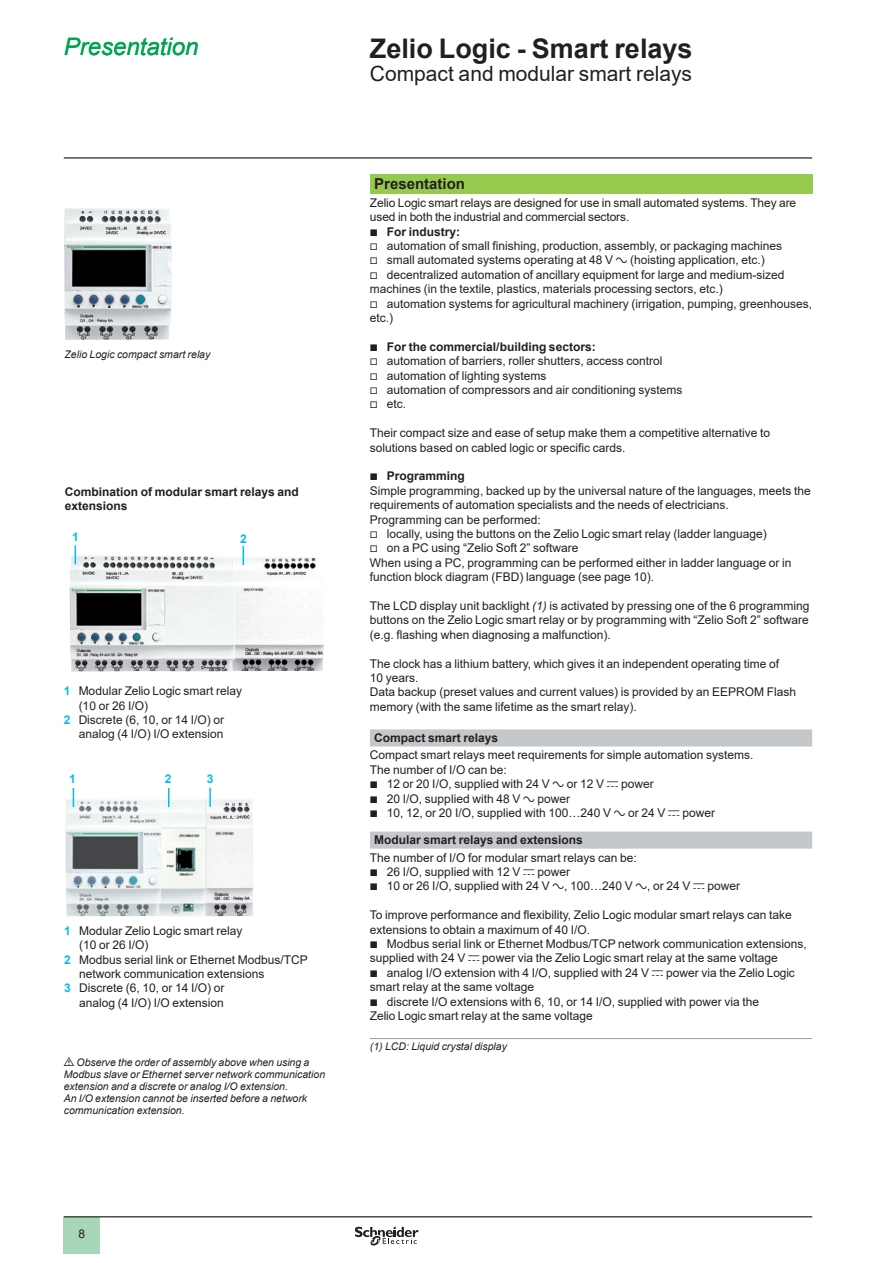
<style>
.page{position:relative;width:893px;height:1263px;background:#fff}
.page>*{position:absolute;margin:0;border:0;box-sizing:border-box;transform-origin:0 0}
._0_TitleLev1{font:700 27px "Arial";color:#231f20}
._0_Topic{font:italic 24px "Arial";color:#00a54f}
._0_TitleLev2{font:21px "Arial";color:#231f20}
._1_Section_2__10{font:700 15px "Arial";color:#231f20}
._1_Text__8{font:12px/14.4px "Arial";color:#231f20}
._1_List_Num__8__2{font:12px/14.4px "Arial";color:#231f20;text-align:right}
._1_Section_3__8{font:700 12px/14.4px "Arial";color:#231f20}
._1_List_Num__8__1{font:12px/14.4px "Arial";color:#231f20}
._1_Text__8-2{font:700 12px "Arial";color:#01bdf2}
._1_Legend_-_Nota__7{font:italic 10.5px/12px "Arial";color:#231f20}
.s1{font-weight:700;color:#01bdf2}
.s2{font-family:"Graph Schneider";font-style:normal;font-size:12px}
.s3{font-family:"Graph Schneider";font-weight:400}
.s4{font-family:"Graph Schneider"}
.s5{font-style:italic}
</style>
<div class="page">
<hr style="left:64px;top:157px;width:748px;height:2px;background:#231f20">
<div style="left:64px;top:1217px;width:36px;height:37px;background:#a7d7b8"></div>
<hr style="left:64px;top:1216px;width:748px;height:1px;background:#231f20">
<svg style="left:355px;top:1226px;width:64px;height:20px"></svg>
<div style="left:370px;top:174px;width:442px;height:20px;background:#96ca4e"></div>
<svg style="left:370px;top:729px;width:442px;height:120px"></svg>
<hr style="left:370px;top:1038px;width:442px;height:1px;background:#959ea4">
<img style="left:64px;top:208px;width:108px;height:132px">
<img style="left:70px;top:555px;width:254px;height:117px">
<svg style="left:75px;top:545px;width:1px;height:19px"></svg>
<svg style="left:243px;top:546px;width:1px;height:19px"></svg>
<img style="left:66px;top:798px;width:187px;height:118px">
<svg style="left:73px;top:788px;width:1px;height:19px"></svg>
<svg style="left:209px;top:788px;width:2px;height:19px"></svg>
<svg style="left:168px;top:788px;width:1px;height:19px"></svg>
<p class="_0_Topic" style="left:64px;top:31px;width:136px">Presentation</p>
<p class="_1_Legend_-_Nota__7" style="left:65px;top:348px;width:147px">Zelio Logic compact smart relay</p>
<p class="_1_Section_3__8" style="left:65px;top:484px;width:236px">Combination of modular smart relays and extensions</p>
<p class="_1_Text__8-2" style="left:72px;top:528px;width:8px">1</p>
<p class="_1_Text__8-2" style="left:240px;top:530px;width:8px">2</p>
<p class="_1_List_Num__8__1" style="left:79px;top:684px;width:165px;text-indent:-15px"><span class="s1">1</span> Modular Zelio Logic smart relay (10 or 26 I/O)</p>
<p class="_1_List_Num__8__2" style="left:64px;top:712px;width:162px"><span class="s1">2</span> Discrete (6, 10, or 14 I/O) or analog (4 I/O) I/O extension</p>
<p class="_1_Text__8-2" style="left:69px;top:771px;width:8px">1</p>
<p class="_1_Text__8-2" style="left:165px;top:770px;width:8px">2</p>
<p class="_1_Text__8-2" style="left:207px;top:771px;width:8px">3</p>
<p class="_1_List_Num__8__1" style="left:79px;top:923px;width:165px;text-indent:-15px"><span class="s1">1</span> Modular Zelio Logic smart relay (10 or 26 I/O)</p>
<p class="_1_List_Num__8__2" style="left:79px;top:952px;width:230px;text-align:left;text-indent:-15px"><span class="s1">2</span> Modbus serial link or Ethernet Modbus/TCP network communication extensions</p>
<p class="_1_List_Num__8__2" style="left:64px;top:981px;width:162px"><span class="s1">3</span> Discrete (6, 10, or 14 I/O) or analog (4 I/O) I/O extension</p>
<p class="_1_Legend_-_Nota__7" style="left:64px;top:1057px;width:263px"><span class="s2">d</span> Observe the order of assembly above when using a<br>Modbus slave or Ethernet server network communication extension and a discrete or analog I/O extension.</p>
<p class="_1_Legend_-_Nota__7" style="left:64px;top:1093px;width:245px">An I/O extension cannot be inserted before a network communication extension.</p>
<p class="_0_TitleLev1" style="left:370px;top:29px;width:324px">Zelio Logic - Smart relays</p>
<p class="_0_TitleLev2" style="left:370px;top:59px;width:324px">Compact and modular smart relays</p>
<p class="_1_Section_2__10" style="left:374px;top:173px;width:92px">Presentation</p>
<p class="_1_Text__8" style="left:370px;top:195px;width:428px">Zelio Logic smart relays are designed for use in small automated systems. They are used in both the industrial and commercial sectors.</p>
<p class="_1_Section_3__8" style="left:370px;top:224px;width:92px"><span class="s3">b</span> For industry:</p>
<p class="_1_Text__8" style="left:370px;top:238px;width:414px"><span class="s4">v</span> automation of small finishing, production, assembly, or packaging machines</p>
<p class="_1_Text__8" style="left:370px;top:253px;width:396px"><span class="s4">v</span> small automated systems operating at 48 V <span class="s4">a</span> (hoisting application, etc.)</p>
<p class="_1_Text__8" style="left:370px;top:267px;width:416px"><span class="s4">v</span> decentralized automation of ancillary equipment for large and medium-sized machines (in the textile, plastics, materials processing sectors, etc.)</p>
<p class="_1_Text__8" style="left:370px;top:296px;width:444px"><span class="s4">v</span> automation systems for agricultural machinery (irrigation, pumping, greenhouses, etc.)</p>
<p class="_1_Section_3__8" style="left:370px;top:339px;width:227px"><span class="s3">b</span> For the commercial/building sectors:</p>
<p class="_1_Text__8" style="left:370px;top:354px;width:294px"><span class="s4">v</span> automation of barriers, roller shutters, access control</p>
<p class="_1_Text__8" style="left:370px;top:368px;width:178px"><span class="s4">v</span> automation of lighting systems</p>
<p class="_1_Text__8" style="left:370px;top:382px;width:314px"><span class="s4">v</span> automation of compressors and air conditioning systems</p>
<p class="_1_Text__8" style="left:370px;top:397px;width:38px"><span class="s4">v</span> etc.</p>
<p class="_1_Text__8" style="left:370px;top:426px;width:402px">Their compact size and ease of setup make them a competitive alternative to solutions based on cabled logic or specific cards.</p>
<p class="_1_Section_3__8" style="left:370px;top:469px;width:97px"><span class="s3">b</span> Programming</p>
<p class="_1_Text__8" style="left:370px;top:483px;width:442px">Simple programming, backed up by the universal nature of the languages, meets the requirements of automation specialists and the needs of electricians.</p>
<p class="_1_Text__8" style="left:370px;top:512px;width:172px">Programming can be performed:</p>
<p class="_1_Text__8" style="left:370px;top:526px;width:398px"><span class="s4">v</span> locally, using the buttons on the Zelio Logic smart relay (ladder language)</p>
<p class="_1_Text__8" style="left:370px;top:541px;width:210px"><span class="s4">v</span> on a PC using “Zelio Soft 2” software</p>
<p class="_1_Text__8" style="left:370px;top:555px;width:423px">When using a PC, programming can be performed either in ladder language or in function block diagram (FBD) language (see page 10).</p>
<p class="_1_Text__8" style="left:370px;top:598px;width:441px;text-align:justify">The LCD display unit backlight <span class="s5">(1)</span> is activated by pressing one of the 6 programming buttons on the Zelio Logic smart relay or by programming with “Zelio Soft 2” software (e.g. flashing when diagnosing a malfunction).</p>
<p class="_1_Text__8" style="left:370px;top:656px;width:411px">The clock has a lithium battery, which gives it an independent operating time of<br>10 years.</p>
<p class="_1_Text__8" style="left:370px;top:685px;width:428px">Data backup (preset values and current values) is provided by an EEPROM Flash memory (with the same lifetime as the smart relay).</p>
<p class="_1_Section_3__8" style="left:374px;top:731px;width:126px">Compact smart relays</p>
<p class="_1_Text__8" style="left:370px;top:748px;width:385px">Compact smart relays meet requirements for simple automation systems.</p>
<p class="_1_Text__8" style="left:370px;top:762px;width:138px">The number of I/O can be:</p>
<p class="_1_Text__8" style="left:370px;top:777px;width:285px"><span class="s4">b</span> 12 or 20 I/O, supplied with 24 V <span class="s4">a</span> or 12 V <span class="s4">c</span> power</p>
<p class="_1_Text__8" style="left:370px;top:791px;width:202px"><span class="s4">b</span> 20 I/O, supplied with 48 V <span class="s4">a</span> power</p>
<p class="_1_Text__8" style="left:370px;top:805px;width:347px"><span class="s4">b</span> 10, 12, or 20 I/O, supplied with 100…240 V <span class="s4">a</span> or 24 V <span class="s4">c</span> power</p>
<p class="_1_Section_3__8" style="left:374px;top:833px;width:210px">Modular smart relays and extensions</p>
<p class="_1_Text__8" style="left:370px;top:850px;width:268px">The number of I/O for modular smart relays can be:</p>
<p class="_1_Text__8" style="left:370px;top:864px;width:202px"><span class="s4">b</span> 26 I/O, supplied with 12 V <span class="s4">c</span> power</p>
<p class="_1_Text__8" style="left:370px;top:879px;width:372px"><span class="s4">b</span> 10 or 26 I/O, supplied with 24 V <span class="s4">a</span>, 100…240 V <span class="s4">a</span>, or 24 V <span class="s4">c</span> power</p>
<p class="_1_Text__8" style="left:370px;top:908px;width:423px">To improve performance and flexibility, Zelio Logic modular smart relays can take extensions to obtain a maximum of 40 I/O.</p>
<p class="_1_Text__8" style="left:370px;top:936px;width:438px"><span class="s4">b</span> Modbus serial link or Ethernet Modbus/TCP network communication extensions, supplied with 24 V <span class="s4">c</span> power via the Zelio Logic smart relay at the same voltage</p>
<p class="_1_Text__8" style="left:370px;top:965px;width:426px"><span class="s4">b</span> analog I/O extension with 4 I/O, supplied with 24 V <span class="s4">c</span> power via the Zelio Logic smart relay at the same voltage</p>
<p class="_1_Text__8" style="left:370px;top:994px;width:391px"><span class="s4">b</span> discrete I/O extensions with 6, 10, or 14 I/O, supplied with power via the<br>Zelio Logic smart relay at the same voltage</p>
<p class="_1_Legend_-_Nota__7" style="left:370px;top:1041px;width:139px">(1) LCD: Liquid crystal display</p>
<p class="_1_Text__8" style="left:79px;top:1226px;width:8px">8</p>
</div>
